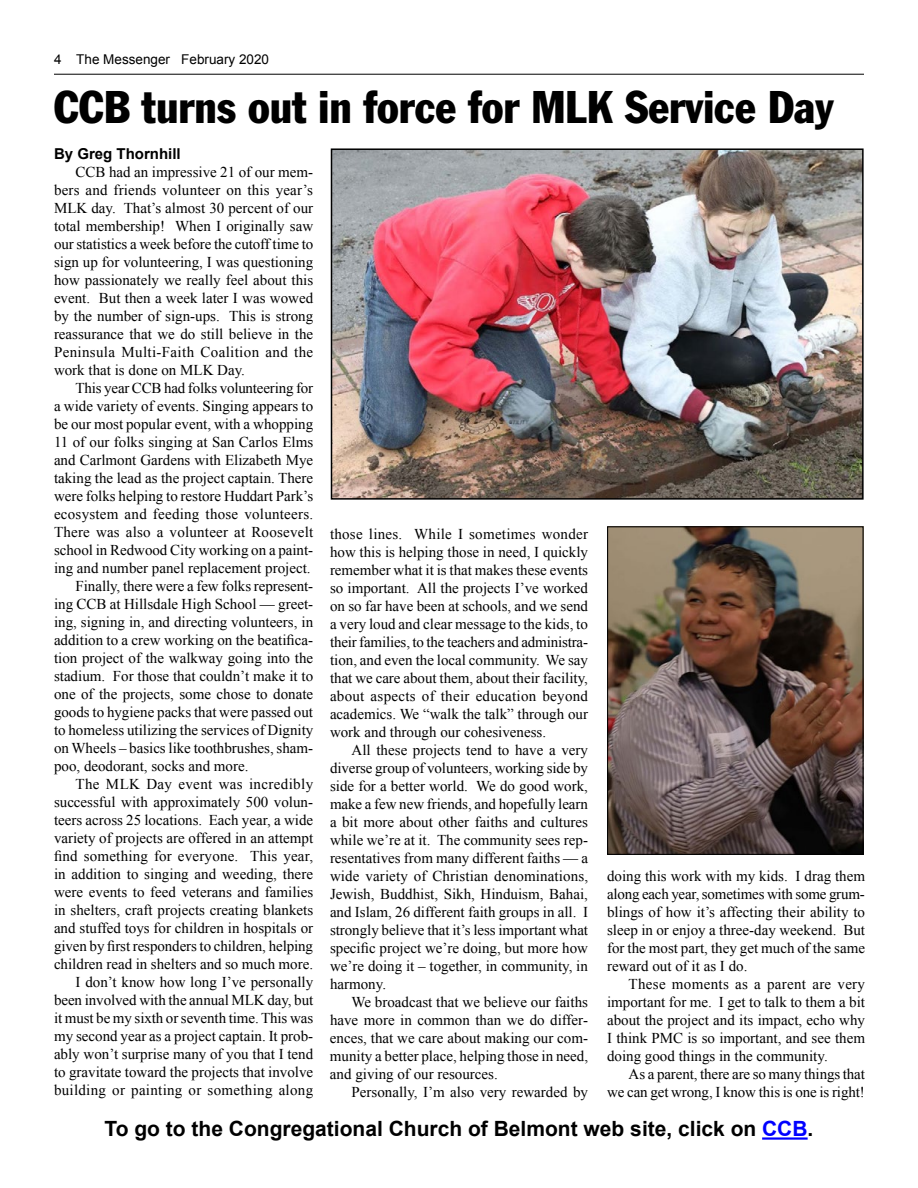
<style>
.page{position:relative;width:918px;height:1188px;background:#fff}
.page>*{position:absolute;margin:0;border:0;box-sizing:border-box;transform-origin:0 0}
.t1{font:condensed 45px "Franklin Gothic";color:#000}
.t2{font:700 21px "Arial";color:#000}
.t3{font:15px/18px "Times New Roman";color:#000;text-align:justify}
.t4{font:15px "Times New Roman";letter-spacing:.02em;color:#000}
.t5{font:15px "Times New Roman";letter-spacing:.025em;color:#000}
.t6{font:700 15px "Arial";color:#000}
.t7{font:13.5px "Arial";color:#000}
.s1{color:#00f}
</style>
<div class="page">
<hr style="left:762px;top:1137px;width:46px;height:3px;background:#00f">
<hr style="left:54px;top:74px;width:810px;height:1px;background:#000">
<img style="left:334px;top:151px;width:527px;height:346px">
<div style="left:331px;top:148px;width:533px;height:352px;border:2px solid #000"></div>
<img style="left:609px;top:528px;width:253px;height:325px">
<div style="left:607px;top:526px;width:257px;height:329px;border:1px solid #000"></div>
<p class="t7" style="left:54px;top:50px;width:217px">4 The Messenger February 2020</p>
<h1 class="t1" style="left:54px;top:80px;width:781px">CCB turns out in force for MLK Service Day</h1>
<p class="t6" style="left:54px;top:144px;width:128px">By Greg Thornhill</p>
<p class="t3" style="left:54px;top:163px;width:261px;text-indent:22px">CCB had an impressive 21 of our mem&shy;bers and friends volunteer on this year’s MLK day. That’s almost 30 percent of our total membership! When I originally saw our statistics a week before the cutoff time to sign up for volunteering, I was questioning how passionately we really feel about this event. But then a week later I was wowed by the number of sign-ups. This is strong reassurance that we do still believe in the Peninsula Multi-Faith Coalition and the work that is done on MLK Day.</p>
<p class="t3" style="left:76px;top:379px;width:239px">This year CCB had folks volunteering for</p>
<p class="t3" style="left:54px;top:397px;width:261px">a wide variety of events. Singing appears to</p>
<p class="t3" style="left:54px;top:415px;width:261px">be our most popular event, with a whopping</p>
<p class="t3" style="left:54px;top:433px;width:261px">11 of our folks singing at San Carlos Elms</p>
<p class="t3" style="left:54px;top:451px;width:261px">and Carlmont Gardens with Elizabeth Mye</p>
<p class="t3" style="left:54px;top:469px;width:261px">taking the lead as the project captain. There</p>
<p class="t3" style="left:54px;top:487px;width:261px">were folks helping to restore Huddart Park’s</p>
<p class="t3" style="left:54px;top:505px;width:261px">ecosystem and feeding those volunteers.</p>
<p class="t3" style="left:54px;top:523px;width:261px">There was also a volunteer at Roosevelt</p>
<p class="t3" style="left:54px;top:541px;width:261px">school in Redwood City working on a paint-</p>
<p class="t3" style="left:54px;top:559px;width:258px">ing and number panel replacement project.</p>
<p class="t3" style="left:76px;top:577px;width:239px">Finally, there were a few folks represent-</p>
<p class="t3" style="left:54px;top:595px;width:261px">ing CCB at Hillsdale High School — greet-</p>
<p class="t3" style="left:54px;top:613px;width:261px">ing, signing in, and directing volunteers, in</p>
<p class="t3" style="left:54px;top:631px;width:261px">addition to a crew working on the beatifica-</p>
<p class="t3" style="left:54px;top:649px;width:261px">tion project of the walkway going into the</p>
<p class="t3" style="left:54px;top:667px;width:261px">stadium. For those that couldn’t make it to</p>
<p class="t3" style="left:54px;top:685px;width:261px">one of the projects, some chose to donate</p>
<p class="t3" style="left:54px;top:703px;width:261px">goods to hygiene packs that were passed out</p>
<p class="t3" style="left:54px;top:721px;width:261px">to homeless utilizing the services of Dignity</p>
<p class="t3" style="left:54px;top:739px;width:261px">on Wheels – basics like toothbrushes, sham-</p>
<p class="t3" style="left:54px;top:757px;width:196px">poo, deodorant, socks and more.</p>
<p class="t5" style="left:76px;top:774px;width:239px">The MLK Day event was incredibly</p>
<p class="t3" style="left:54px;top:793px;width:261px">successful with approximately 500 volun-</p>
<p class="t3" style="left:54px;top:811px;width:261px">teers across 25 locations. Each year, a wide</p>
<p class="t3" style="left:54px;top:829px;width:261px">variety of projects are offered in an attempt</p>
<p class="t3" style="left:54px;top:847px;width:261px">find something for everyone. This year,</p>
<p class="t3" style="left:54px;top:865px;width:261px">in addition to singing and weeding, there</p>
<p class="t3" style="left:54px;top:883px;width:261px">were events to feed veterans and families</p>
<p class="t3" style="left:54px;top:901px;width:261px">in shelters, craft projects creating blankets</p>
<p class="t3" style="left:54px;top:919px;width:261px">and stuffed toys for children in hospitals or</p>
<p class="t3" style="left:54px;top:937px;width:261px">given by first responders to children, helping</p>
<p class="t3" style="left:54px;top:955px;width:261px">children read in shelters and so much more.</p>
<p class="t3" style="left:76px;top:973px;width:239px">I don’t know how long I’ve personally</p>
<p class="t3" style="left:54px;top:991px;width:261px">been involved with the annual MLK day, but</p>
<p class="t3" style="left:54px;top:1009px;width:261px">it must be my sixth or seventh time. This was</p>
<p class="t3" style="left:54px;top:1027px;width:261px">my second year as a project captain. It prob-</p>
<p class="t3" style="left:54px;top:1045px;width:261px">ably won’t surprise many of you that I tend</p>
<p class="t3" style="left:54px;top:1063px;width:261px">to gravitate toward the projects that involve</p>
<p class="t4" style="left:54px;top:1080px;width:261px">building or painting or something along</p>
<p class="t3" style="left:330px;top:525px;width:260px">those lines. While I sometimes wonder how this is helping those in need, I quickly remember what it is that makes these events so important. All the projects I’ve worked on so far have been at schools, and we send a very loud and clear message to the kids, to their families, to the teachers and administra&shy;tion, and even the local community. We say that we care about them, about their facility, about aspects of their education beyond academics. We “walk the talk” through our work and through our cohesiveness.</p>
<p class="t3" style="left:330px;top:741px;width:260px;text-indent:22px">All these projects tend to have a very diverse group of volunteers, working side by side for a better world. We do good work, make a few new friends, and hopefully learn a bit more about other faiths and cultures while we’re at it. The community sees rep&shy;resentatives from many different faiths — a wide variety of Christian denominations, Jewish, Buddhist, Sikh, Hinduism, Bahai, and Islam, 26 different faith groups in all. I strongly believe that it’s less important what specific project we’re doing, but more how we’re doing it – together, in community, in harmony.</p>
<p class="t3" style="left:330px;top:993px;width:260px;text-indent:22px">We broadcast that we believe our faiths have more in common than we do differ&shy;ences, that we care about making our com&shy;munity a better place, helping those in need, and giving of our resources.</p>
<p class="t3" style="left:352px;top:1083px;width:238px">Personally, I’m also very rewarded by</p>
<p class="t3" style="left:607px;top:867px;width:260px">doing this work with my kids. I drag them along each year, sometimes with some grum&shy;blings of how it’s affecting their ability to sleep in or enjoy a three-day weekend. But for the most part, they get much of the same reward out of it as I do.</p>
<p class="t3" style="left:607px;top:975px;width:260px;text-indent:22px">These moments as a parent are very important for me. I get to talk to them a bit about the project and its impact, echo why I think PMC is so important, and see them doing good things in the community.</p>
<p class="t3" style="left:607px;top:1065px;width:259px;text-align:right">As a parent, there are so many things that<br>we can get wrong, I know this is one is right!</p>
<h2 class="t2" style="left:105px;top:1115px;width:710px">To go to the Congregational Church of Belmont web site, click on <span class="s1">CCB</span>.</h2>
</div>
